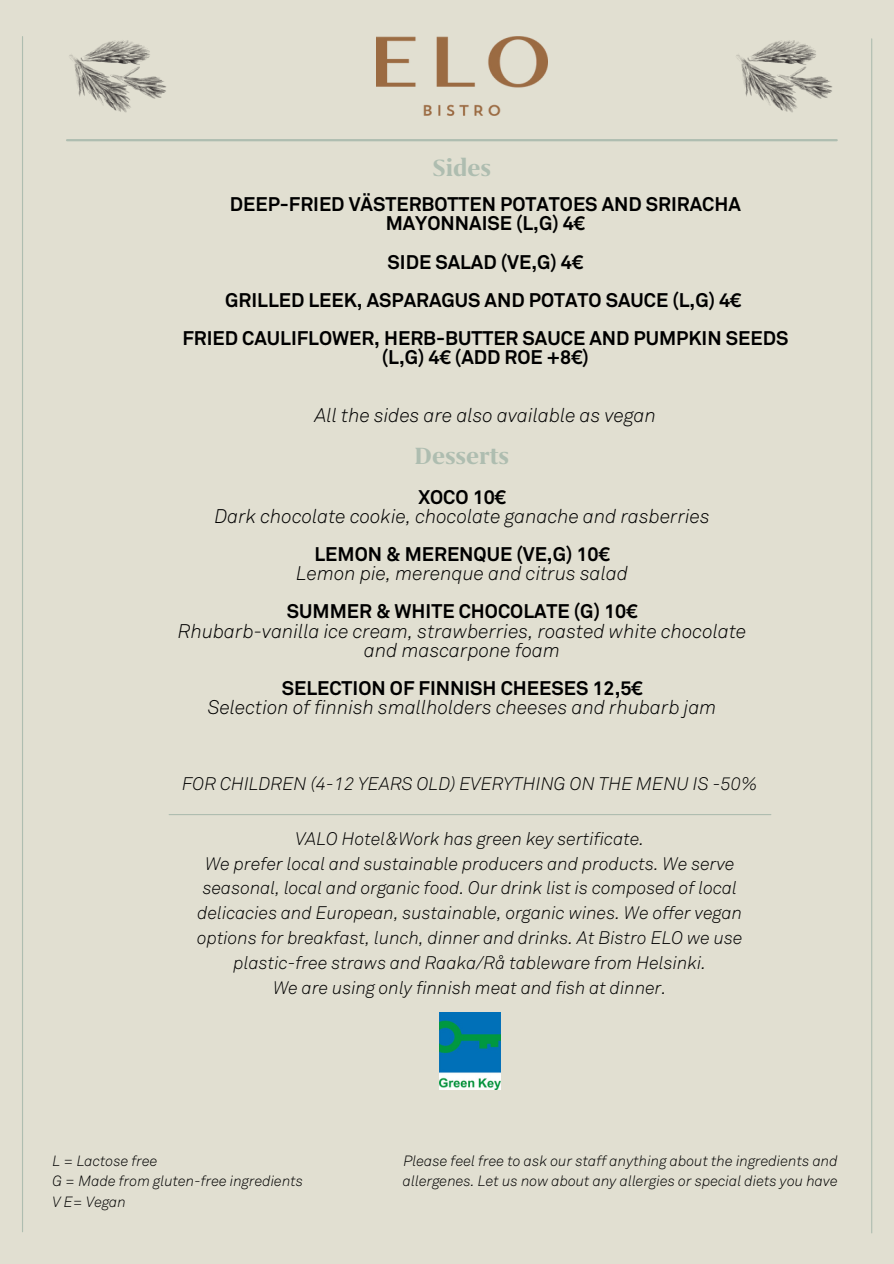
<style>
.page{position:relative;width:894px;height:1264px;background:#fff}
.page>*{position:absolute;margin:0;border:0;box-sizing:border-box;transform-origin:0 0}
.t1{font:700 27px "Grifo S";color:#aebdb0}
.t2{font:700 19.5px/38.2px "Akkurat Std";color:#000;text-align:center}
.t3{font:italic 300 19.5px/19.2px "Akkurat Pro";color:#000;text-align:center}
.t4{font:italic 300 18px/24.8px "Akkurat Pro";color:#000;text-align:center}
.t5{font:italic 300 14.7px/20.2px "Akkurat Pro";color:#000}
</style>
<div class="page">
<div style="left:0;top:0;width:893px;height:1263px;background:#e1dfd1"></div>
<hr style="left:67px;top:139px;width:769px;height:2px;background:#aebdb0">
<hr style="left:22px;top:37px;width:1px;height:1194px;background:#aebdb0">
<hr style="left:870px;top:39px;width:2px;height:1193px;background:#aebdb0">
<img style="left:377px;top:36px;width:170px;height:80px">
<img style="left:736px;top:40px;width:97px;height:73px">
<img style="left:69px;top:40px;width:97px;height:73px">
<hr style="left:169px;top:814px;width:601px;height:1px;background:#aebdb0">
<img style="left:439px;top:1012px;width:61px;height:77px">
<h1 class="t1" style="left:432px;top:155px;width:60px">Sides</h1>
<p class="t2" style="left:230px;top:196px;width:512px;line-height:19.2px">DEEP-FRIED VÄSTERBOTTEN POTATOES AND SRIRACHA<br>MAYONNAISE (L,G) 4€</p>
<p class="t2" style="left:182px;top:244px;width:607px">SIDE SALAD (VE,G) 4€<br>GRILLED LEEK, ASPARAGUS AND POTATO SAUCE (L,G) 4€<br>FRIED CAULIFLOWER, HERB-BUTTER SAUCE AND PUMPKIN SEEDS</p>
<p class="t2" style="left:382px;top:340px;width:208px">(L,G) 4€ (ADD ROE +8€)</p>
<p class="t3" style="left:314px;top:407px;width:343px">All the sides are also available as vegan</p>
<h1 class="t1" style="left:414px;top:443px;width:96px">Desserts</h1>
<p class="t2" style="left:418px;top:479px;width:89px">XOCO 10€</p>
<p class="t3" style="left:214px;top:507px;width:496px">Dark chocolate cookie, chocolate ganache and rasberries</p>
<p class="t2" style="left:314px;top:536px;width:297px">LEMON &amp; MERENQUE (VE,G) 10€</p>
<p class="t3" style="left:296px;top:565px;width:333px">Lemon pie, merenque and citrus salad</p>
<p class="t2" style="left:287px;top:594px;width:352px">SUMMER &amp; WHITE CHOCOLATE (G) 10€</p>
<p class="t3" style="left:178px;top:622px;width:570px">Rhubarb-vanilla ice cream, strawberries, roasted white chocolate and mascarpone foam</p>
<p class="t2" style="left:282px;top:670px;width:362px">SELECTION OF FINNISH CHEESES 12,5€</p>
<p class="t3" style="left:208px;top:699px;width:510px">Selection of finnish smallholders cheeses and rhubarb jam</p>
<p class="t4" style="left:182px;top:772px;width:577px">FOR CHILDREN (4-12 YEARS OLD) EVERYTHING ON THE MENU IS -50%</p>
<p class="t4" style="left:197px;top:827px;width:547px">VALO Hotel&amp;Work has green key sertificate.<br>We prefer local and sustainable producers and products. We serve seasonal, local and organic food. Our drink list is composed of local delicacies and European, sustainable, organic wines. We offer vegan options for breakfast, lunch, dinner and drinks. At Bistro ELO we use plastic-free straws and Raaka/Rå tableware from Helsinki.<br>We are using only finnish meat and fish at dinner.</p>
<p class="t5" style="left:52px;top:1151px;width:252px">L = Lactose free<br>G = Made from gluten-free ingredients<br>V E= Vegan</p>
<p class="t5" style="left:403px;top:1151px;width:436px">Please feel free to ask our staff anything about the ingredients and allergenes. Let us now about any allergies or special diets you have</p>
</div>
